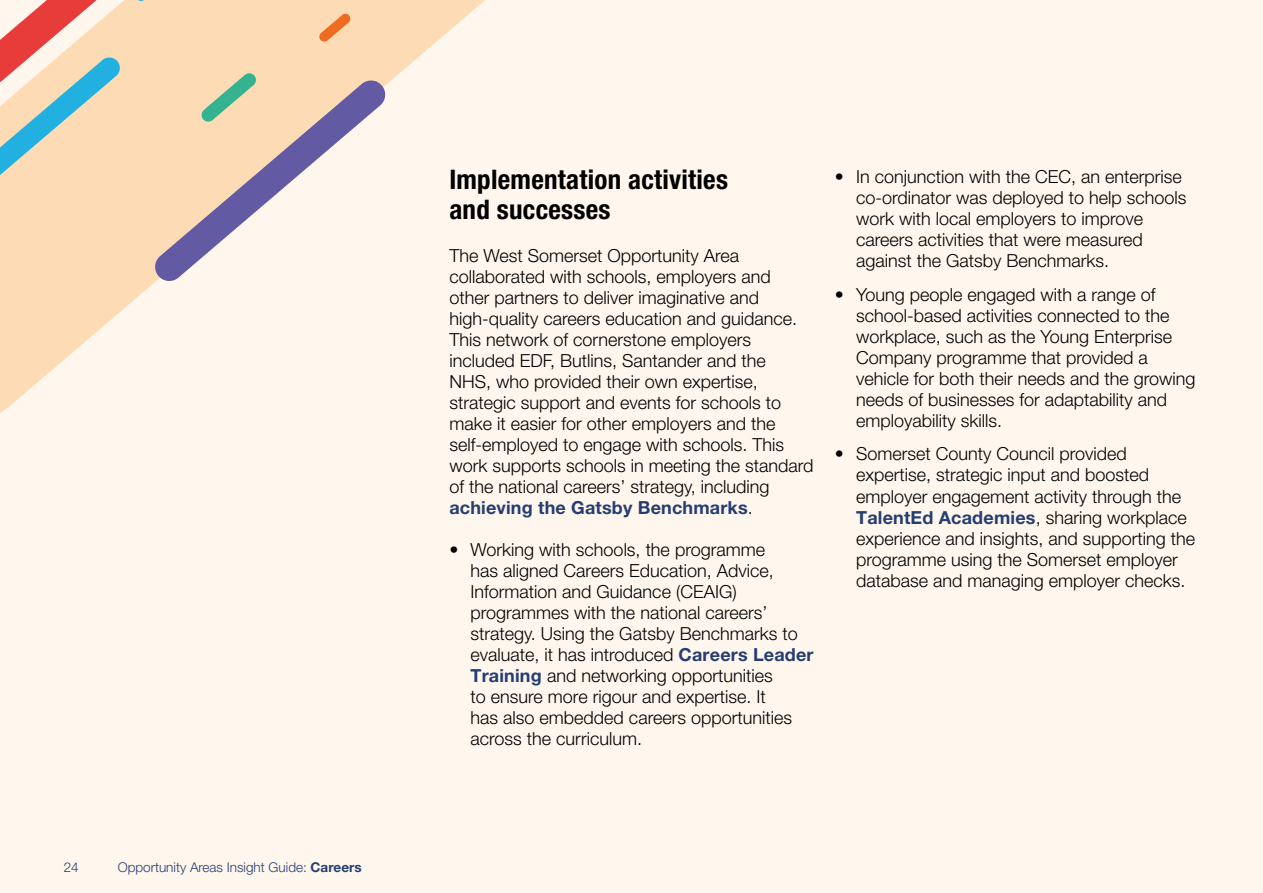
<style>
.page{position:relative;width:1263px;height:893px;background:#fff7ed}
.page>*{position:absolute;margin:0;border:0;box-sizing:border-box;transform-origin:0 0}
.H3_Subhd_18_20_b-con{font:700 condensed 27px/30px "Helvetica Neue LT Pro";letter-spacing:.01em;color:#000}
.Bullets_12_14_light{font:300 18px/21px "Helvetica Neue LT Pro";color:#000}
.Body_12_14_light__5a{font:300 18px/21px "Helvetica Neue LT Pro";color:#000}
.t1{font:300 13.5px "Helvetica Neue LT Pro";color:#263d72}
.s1{font-weight:700}
.s2{font-weight:700;color:#263d72}
</style>
<div class="page">
<svg style="left:0;top:0;width:485px;height:413px"></svg>
<svg style="left:319px;top:13px;width:32px;height:29px"></svg>
<svg style="left:0;top:0;width:156px;height:186px;background:#e2c9b3"></svg>
<svg style="left:201px;top:72px;width:56px;height:7px"></svg>
<svg style="left:153px;top:79px;width:234px;height:204px"></svg>
<p class="t1" style="left:64px;top:859px;width:17px">24</p>
<p class="t1" style="left:118px;top:859px;width:245px">Opportunity Areas Insight Guide: <span class="s1">Careers</span></p>
<h3 class="H3_Subhd_18_20_b-con" style="left:449px;top:164px;width:280px">Implementation activities and successes</h3>
<p class="Body_12_14_light__5a" style="left:449px;top:244px;width:366px">The West Somerset Opportunity Area collaborated with schools, employers and other partners to deliver imaginative and high‑quality careers education and guidance.<br>This network of cornerstone employers included EDF, Butlins, Santander and the<br>NHS, who provided their own expertise, strategic support and events for schools to make it easier for other employers and the self-employed to engage with schools. This work supports schools in meeting the standard of the national careers’ strategy, including <span class="s2">achieving the Gatsby Benchmarks</span>.</p>
<p class="Bullets_12_14_light" style="left:471px;top:539px;width:344px;text-indent:-21px">• Working with schools, the programme<br>has aligned Careers Education, Advice, Information and Guidance (CEAIG) programmes with the national careers’ strategy. Using the Gatsby Benchmarks to evaluate, it has introduced <span class="s2">Careers Leader Training</span> and networking opportunities<br>to ensure more rigour and expertise. It<br>has also embedded careers opportunities across the curriculum.</p>
<p class="Bullets_12_14_light" style="left:856px;top:166px;width:332px;text-indent:-21px">• In conjunction with the CEC, an enterprise co-ordinator was deployed to help schools work with local employers to improve careers activities that were measured against the Gatsby Benchmarks.</p>
<p class="Bullets_12_14_light" style="left:856px;top:283px;width:341px;text-indent:-21px">• Young people engaged with a range of school-based activities connected to the workplace, such as the Young Enterprise Company programme that provided a vehicle for both their needs and the growing needs of businesses for adaptability and employability skills.</p>
<p class="Bullets_12_14_light" style="left:856px;top:443px;width:341px;text-indent:-21px">• Somerset County Council provided expertise, strategic input and boosted employer engagement activity through the <span class="s2">TalentEd Academies</span>, sharing workplace experience and insights, and supporting the programme using the Somerset employer database and managing employer checks.</p>
</div>
